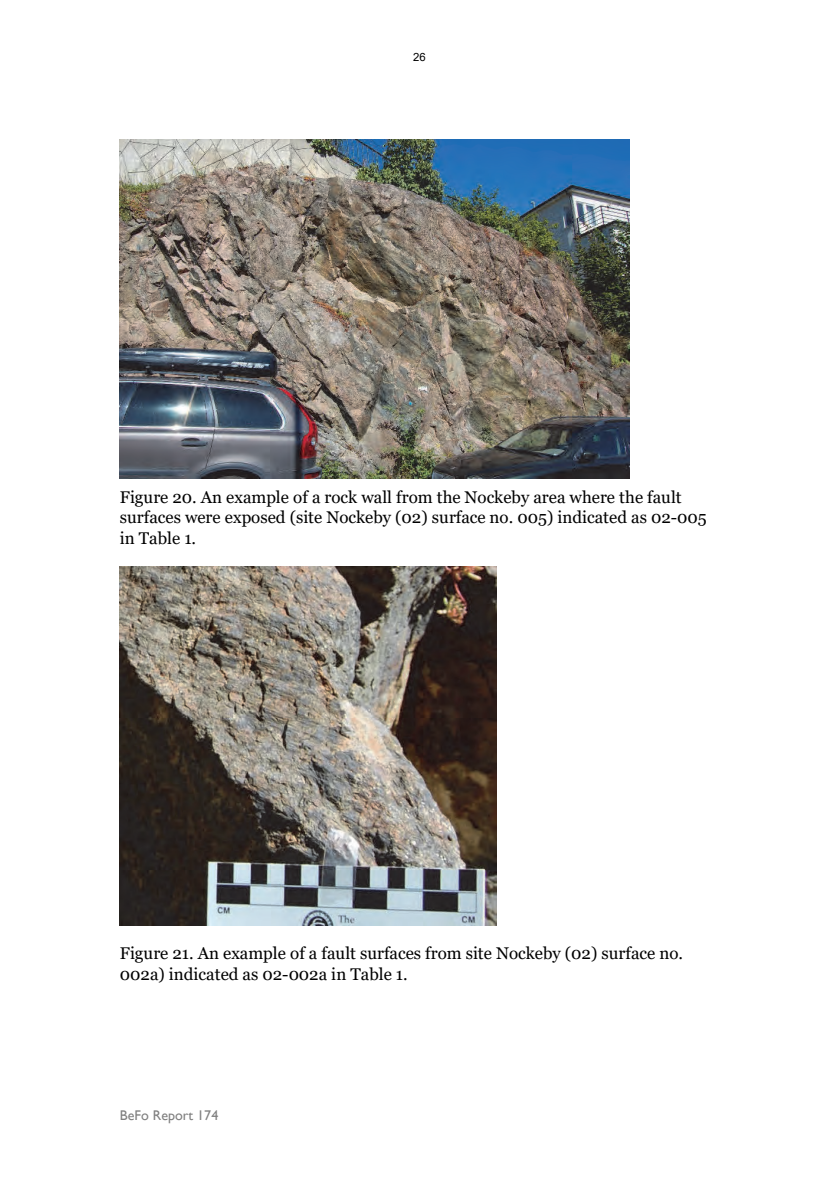
<style>
.page{position:relative;width:839px;height:1186px;background:#fff}
.page>*{position:absolute;margin:0;border:0;box-sizing:border-box;transform-origin:0 0}
.t1{font:16.97px/20.7px "Georgia";color:#000}
.t2{font:14px "Gill Sans";letter-spacing:.005em;color:#808080}
.t3{font:11.38px "Arial";color:#000}
</style>
<div class="page">
<img style="left:120px;top:140px;width:509px;height:338px">
<img style="left:120px;top:566px;width:376px;height:359px">
<p class="t3" style="left:413px;top:50px;width:14px">26</p>
<p class="t1" style="left:120px;top:487px;width:588px">Figure 20. An example of a rock wall from the Nockeby area where the fault surfaces were exposed (site Nockeby (02) surface no. 005) indicated as 02-005 in Table 1.</p>
<p class="t1" style="left:120px;top:943px;width:564px">Figure 21. An example of a fault surfaces from site Nockeby (02) surface no.<br>002a) indicated as 02-002a in Table 1.</p>
<p class="t2" style="left:120px;top:1107px;width:100px">BeFo Report 174</p>
</div>
